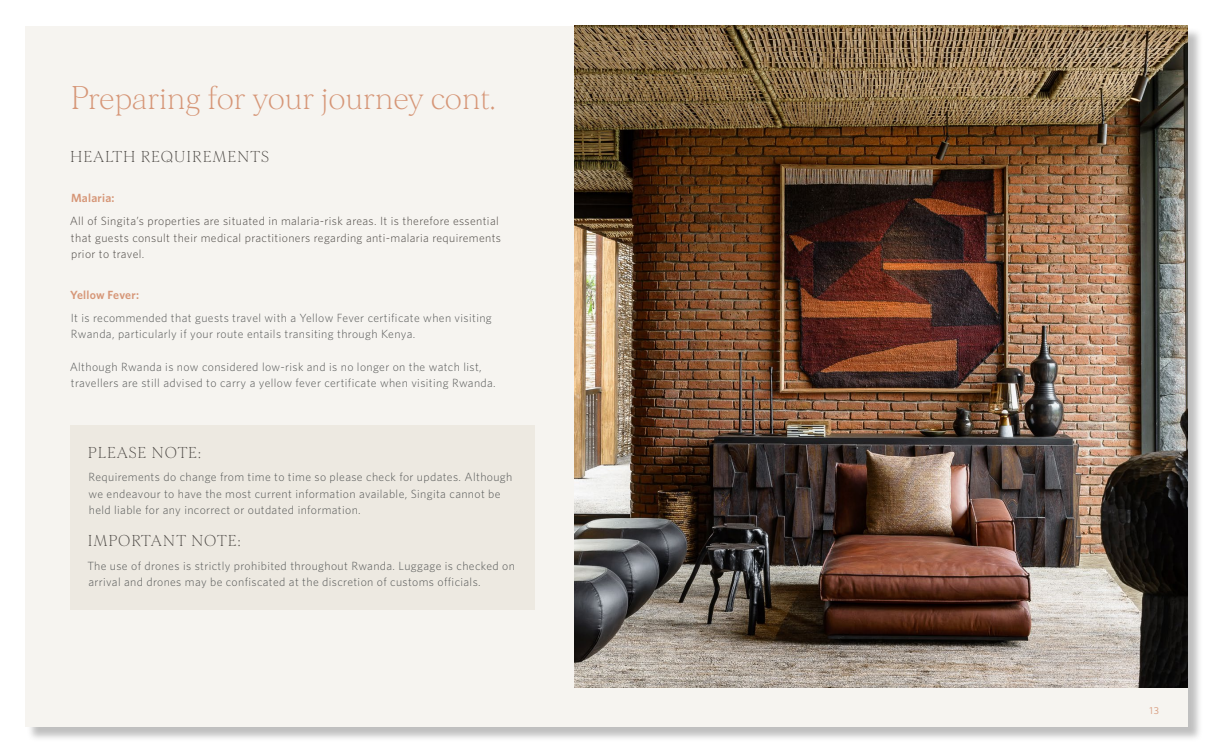
<style>
.page{position:relative;width:1213px;height:750px;background:#fff}
.page>*{position:absolute;margin:0;border:0;box-sizing:border-box;transform-origin:0 0}
.t1{font:200 31.25px "Morion";color:#d69677}
.t2{font:200 15px "Morion";letter-spacing:.06em;color:#4d4945}
.t3{font:300 11.88px/16.2px "Whitney";letter-spacing:.03em;color:#565857}
.t4{font:300 11.88px/16.2px "Whitney";letter-spacing:.03em;color:#4d4945}
.t5{font:600 11.88px "Whitney";letter-spacing:.02em;color:#d69677}
.t6{font:10px "Whitney";color:#d69677}
</style>
<div class="page">
<div style="left:27px;top:27px;width:1175px;height:715px;background:#808080;opacity:.5"></div>
<div style="left:25px;top:26px;width:1162px;height:700px;background:#f6f4f0"></div>
<div style="left:71px;top:425px;width:463px;height:184px;background:#ede9e1"></div>
<img style="left:574px;top:26px;width:613px;height:662px">
<h1 class="t1" style="left:71px;top:81px;width:426px">Preparing for your journey cont.</h1>
<p class="t2" style="left:70px;top:149px;width:200px">HEALTH REQUIREMENTS</p>
<p class="t5" style="left:71px;top:190px;width:45px">Malaria:</p>
<p class="t4" style="left:70px;top:213px;width:433px">All of Singita’s properties are situated in malaria-risk areas. It is therefore essential that guests consult their medical practitioners regarding anti-malaria requirements prior to travel.</p>
<p class="t5" style="left:70px;top:287px;width:70px">Yellow Fever:</p>
<p class="t3" style="left:71px;top:310px;width:422px">It is recommended that guests travel with a Yellow Fever certificate when visiting<br>Rwanda, particularly if your route entails transiting through Kenya.</p>
<p class="t3" style="left:70px;top:358px;width:427px">Although Rwanda is now considered low-risk and is no longer on the watch list, travellers are still advised to carry a yellow fever certificate when visiting Rwanda.</p>
<p class="t2" style="left:88px;top:444px;width:114px">PLEASE NOTE:</p>
<p class="t3" style="left:88px;top:469px;width:425px">Requirements do change from time to time so please check for updates. Although we endeavour to have the most current information available, Singita cannot be held liable for any incorrect or outdated information.</p>
<p class="t2" style="left:88px;top:533px;width:154px">IMPORTANT NOTE:</p>
<p class="t3" style="left:87px;top:557px;width:429px">The use of drones is strictly prohibited throughout Rwanda. Luggage is checked on arrival and drones may be confiscated at the discretion of customs officials.</p>
<p class="t6" style="left:1149px;top:704px;width:11px">13</p>
</div>
